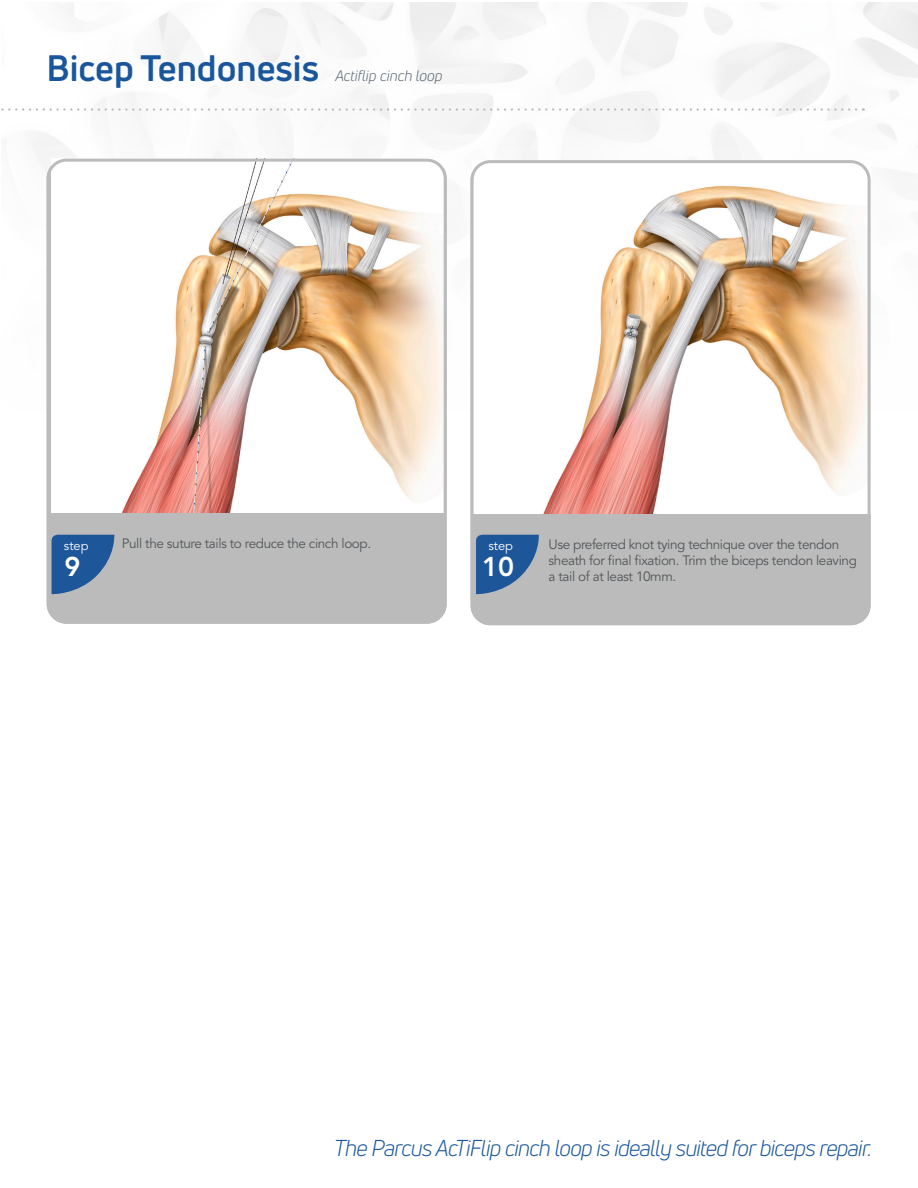
<style>
.page{position:relative;width:918px;height:1188px;background:#fff}
.page>*{position:absolute;margin:0;border:0;box-sizing:border-box;transform-origin:0 0}
.t1{font:700 36px "Uni Neue";color:#1a569c}
.t2{font:800 27px "Avenir LT Std";color:#fff}
.t3{font:italic 22.5px "Uni Neue";letter-spacing:-.03em;color:#1a569c}
.t4{font:italic 15px "Uni Neue";color:#5a6671}
.t5{font:13.5px "Avenir LT Std";letter-spacing:-.03em;color:#53565a}
.t6{font:12.75px "Avenir LT Std";color:#fff}
</style>
<div class="page">
<div style="left:472px;top:162px;width:397px;height:462px;background:#babbba;border-radius:18px"></div>
<div style="left:48px;top:160px;width:397px;height:462px;background:#babbba;border-radius:18px"></div>
<img style="left:51px;top:159px;width:392px;height:353px">
<div style="left:47px;top:159px;width:400px;height:465px;border:3px solid #babbba;border-radius:18px"></div>
<img style="left:472px;top:164px;width:395px;height:350px">
<div style="left:471px;top:160px;width:400px;height:465px;border:3px solid #babbba;border-radius:18px"></div>
<svg style="left:1px;top:108px;width:855px;height:3px"></svg>
<svg style="left:52px;top:535px;width:63px;height:60px"></svg>
<svg style="left:476px;top:535px;width:63px;height:60px"></svg>
<p class="t1" style="left:47px;top:46px;width:274px">Bicep Tendonesis</p>
<p class="t4" style="left:335px;top:67px;width:109px">Actiflip cinch loop</p>
<p class="t6" style="left:64px;top:539px;width:26px">step</p>
<p class="t2" style="left:64px;top:550px;width:17px">9</p>
<p class="t5" style="left:122px;top:536px;width:251px">Pull the suture tails to reduce the cinch loop.</p>
<p class="t5" style="left:549px;top:537px;width:292px">Use preferred knot tying technique over the tendon</p>
<p class="t5" style="left:549px;top:552px;width:310px">sheath for final fixation. Trim the biceps tendon leaving</p>
<p class="t5" style="left:549px;top:568px;width:129px">a tail of at least 10mm.</p>
<p class="t6" style="left:488px;top:539px;width:26px">step</p>
<p class="t2" style="left:482px;top:550px;width:33px">10</p>
<p class="t3" style="left:334px;top:1135px;width:539px">The Parcus AcTiFlip cinch loop is ideally suited for biceps repair.</p>
</div>
